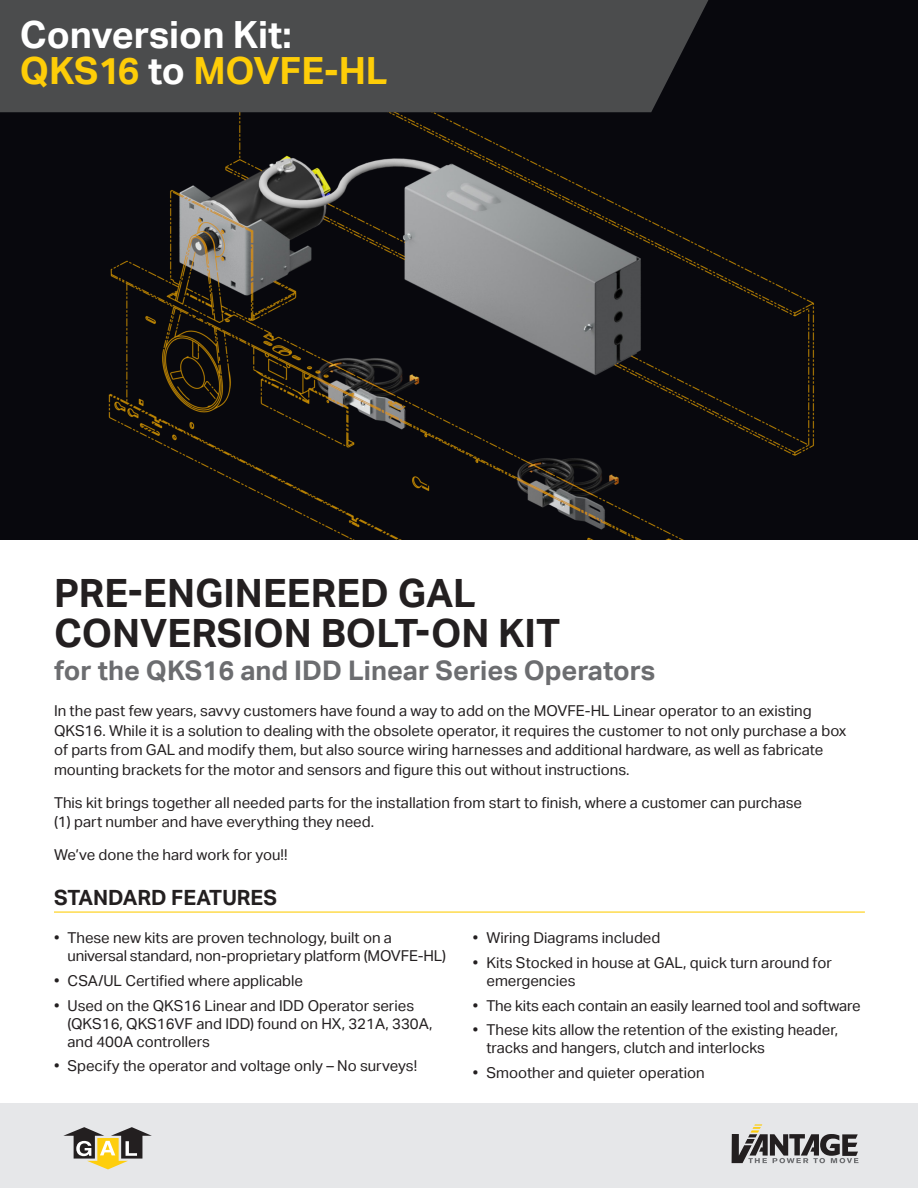
<style>
.page{position:relative;width:918px;height:1188px;background:#fff}
.page>*{position:absolute;margin:0;border:0;box-sizing:border-box;transform-origin:0 0}
.headline{font:700 39px "Aktiv Grotesk";color:#231f20}
.t1{font:700 37.5px/36px "Aktiv Grotesk";color:#fff}
.supporting_feature{font:700 27px "Aktiv Grotesk";color:#6c6d70}
.t2{font:700 21px "Aktiv Grotesk";color:#231f20}
.body_text{font:15px/18px "Aktiv Grotesk";color:#231f20}
.s1{color:#fecd08}
</style>
<div class="page">
<div style="left:0;top:1103px;width:918px;height:85px;background:#e6e7e9"></div>
<svg style="left:63px;top:1127px;width:89px;height:42px"></svg>
<svg style="left:732px;top:1124px;width:126px;height:39px"></svg>
<div style="left:0;top:0;width:918px;height:540px;background:#08080d"></div>
<hr style="left:54px;top:912px;width:811px;height:1px;background:#fecd08">
<img style="left:94px;top:112px;width:720px;height:428px">
<div style="left:0;top:0;width:708px;height:112px;background:#4b4c4d"></div>
<p class="t1" style="left:20px;top:17px;width:369px">Conversion Kit:<br><span class="s1">QKS16</span> to <span class="s1">MOVFE-HL</span></p>
<p class="headline" style="left:54px;top:570px;width:424px">PRE-ENGINEERED GAL</p>
<p class="headline" style="left:54px;top:611px;width:508px">CONVERSION BOLT-ON KIT</p>
<p class="supporting_feature" style="left:54px;top:655px;width:603px">for the QKS16 and IDD Linear Series Operators</p>
<p class="body_text" style="left:54px;top:702px;width:794px;line-height:19.5px">In the past few years, savvy customers have found a way to add on the MOVFE-HL Linear operator to an existing QKS16. While it is a solution to dealing with the obsolete operator, it requires the customer to not only purchase a box of parts from GAL and modify them, but also source wiring harnesses and additional hardware, as well as fabricate mounting brackets for the motor and sensors and figure this out without instructions.</p>
<p class="body_text" style="left:54px;top:793px;width:750px;line-height:19.5px">This kit brings together all needed parts for the installation from start to finish, where a customer can purchase (1) part number and have everything they need.</p>
<p class="body_text" style="left:54px;top:846px;width:235px">We’ve done the hard work for you!!</p>
<p class="t2" style="left:54px;top:885px;width:225px">STANDARD FEATURES</p>
<p class="body_text" style="left:68px;top:929px;width:380px;text-indent:-14px">• These new kits are proven technology, built on a universal standard, non-proprietary platform (MOVFE-HL)</p>
<p class="body_text" style="left:54px;top:972px;width:251px">• CSA/UL Certified where applicable</p>
<p class="body_text" style="left:68px;top:996px;width:366px;text-indent:-14px">• Used on the QKS16 Linear and IDD Operator series (QKS16, QKS16VF and IDD) found on HX, 321A, 330A, and 400A controllers</p>
<p class="body_text" style="left:54px;top:1057px;width:365px">• Specify the operator and voltage only – No surveys!</p>
<p class="body_text" style="left:473px;top:929px;width:189px">• Wiring Diagrams included</p>
<p class="body_text" style="left:486px;top:954px;width:347px;text-indent:-14px">• Kits Stocked in house at GAL, quick turn around for emergencies</p>
<p class="body_text" style="left:473px;top:996px;width:389px">• The kits each contain an easily learned tool and software</p>
<p class="body_text" style="left:486px;top:1021px;width:353px;text-indent:-14px">• These kits allow the retention of the existing header, tracks and hangers, clutch and interlocks</p>
<p class="body_text" style="left:473px;top:1064px;width:233px">• Smoother and quieter operation</p>
</div>
